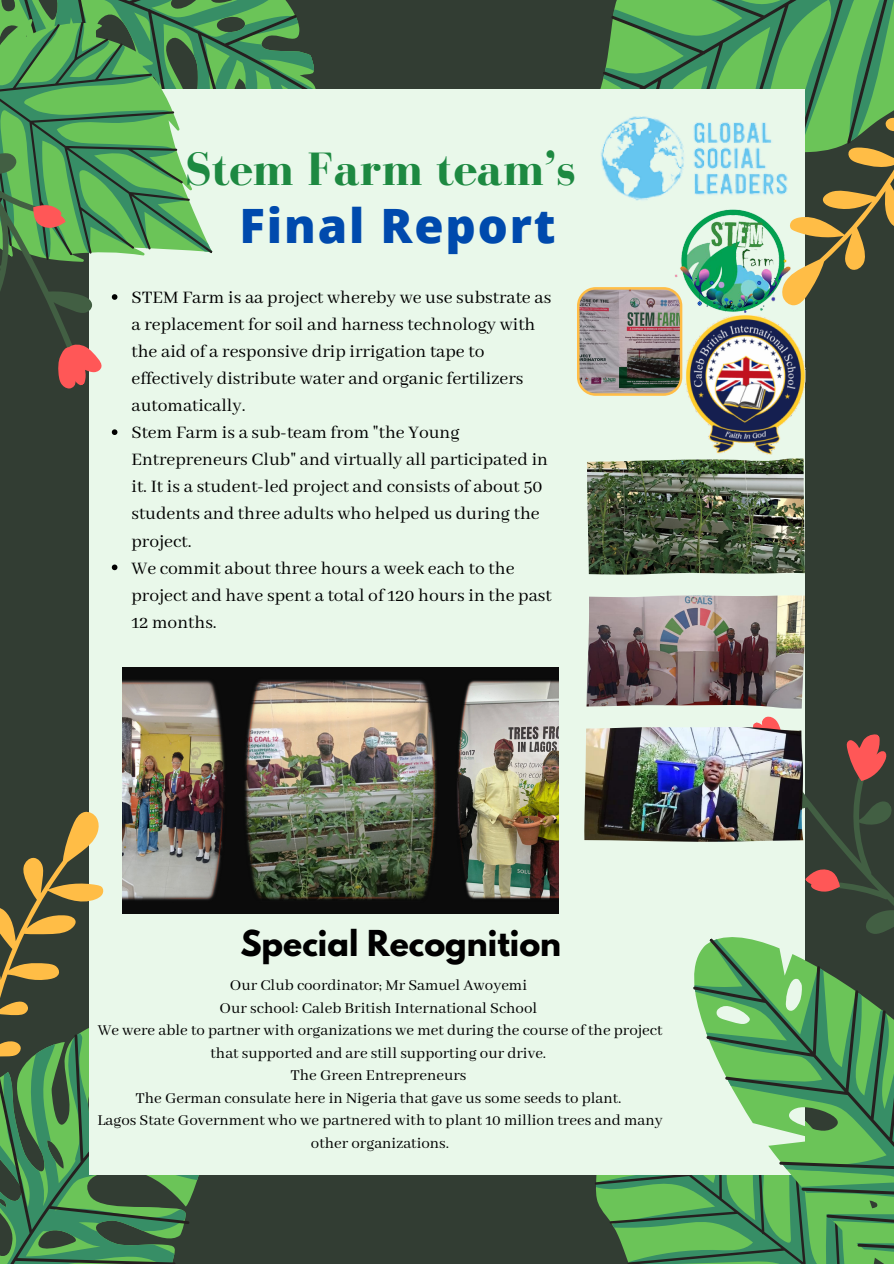
<style>
.page{position:relative;width:894px;height:1264px;background:#fff}
.page>*{position:absolute;margin:0;border:0;box-sizing:border-box;transform-origin:0 0}
.t1{font:700 48px "Bodoni FLF";color:#1d8941}
.t2{font:800 47.4px "Open Sans";letter-spacing:.04em;color:#004aad}
.t3{font:700 31.65px "League Spartan";color:#000}
.t4{font:19.5px/27px "Abhaya Libre";color:#000}
.t5{font:16.8px/22.5px "Abhaya Libre";color:#000;text-align:center}
</style>
<div class="page">
<div style="left:0;top:0;width:893px;height:1263px;background:#323d33"></div>
<svg style="left:282px;top:0;width:34px;height:89px"></svg>
<svg style="left:607px;top:0;width:286px;height:56px;background:#509f57"></svg>
<svg style="left:595px;top:1175px;width:38px;height:88px"></svg>
<svg style="left:0;top:1098px;width:199px;height:165px"></svg>
<div style="left:89px;top:89px;width:715px;height:1086px;background:#e9f8ea"></div>
<svg style="left:734px;top:41px;width:159px;height:268px"></svg>
<svg style="left:0;top:811px;width:152px;height:287px"></svg>
<svg style="left:0;top:0;width:280px;height:256px"></svg>
<svg style="left:634px;top:939px;width:259px;height:324px"></svg>
<svg style="left:711px;top:668px;width:182px;height:329px"></svg>
<img style="left:600px;top:56px;width:262px;height:182px">
<img style="left:672px;top:195px;width:125px;height:114px">
<img style="left:682px;top:309px;width:124px;height:150px">
<img style="left:587px;top:458px;width:217px;height:116px">
<img style="left:586px;top:595px;width:218px;height:113px">
<img style="left:584px;top:725px;width:218px;height:117px">
<img style="left:122px;top:668px;width:436px;height:245px">
<img style="left:577px;top:287px;width:105px;height:109px">
<svg style="left:0;top:85px;width:131px;height:304px"></svg>
<svg style="left:112px;top:429px;width:5px;height:6px"></svg>
<svg style="left:112px;top:564px;width:5px;height:6px"></svg>
<p class="t1" style="left:185px;top:143px;width:392px">Stem Farm team’s</p>
<p class="t2" style="left:239px;top:192px;width:318px">Final Report</p>
<p class="t4" style="left:131px;top:285px;width:421px">STEM Farm is aa project whereby we use substrate as a replacement for soil and harness technology with the aid of a responsive drip irrigation tape to effectively distribute water and organic fertilizers automatically.</p>
<p class="t4" style="left:131px;top:420px;width:418px">Stem Farm is a sub-team from "the Young Entrepreneurs Club" and virtually all participated in it. It is a student-led project and consists of about 50 students and three adults who helped us during the project.</p>
<p class="t4" style="left:131px;top:555px;width:421px">We commit about three hours a week each to the project and have spent a total of 120 hours in the past<br>12 months.</p>
<p class="t3" style="left:240px;top:927px;width:322px">Special Recognition</p>
<p class="t5" style="left:230px;top:974px;width:299px">Our Club coordinator; Mr Samuel Awoyemi</p>
<p class="t5" style="left:219px;top:997px;width:319px">Our school: Caleb British International School</p>
<p class="t5" style="left:98px;top:1019px;width:566px">We were able to partner with organizations we met during the course of the project that supported and are still supporting our drive.</p>
<p class="t5" style="left:290px;top:1064px;width:177px">The Green Entrepreneurs</p>
<p class="t5" style="left:135px;top:1087px;width:487px">The German consulate here in Nigeria that gave us some seeds to plant.</p>
<p class="t5" style="left:97px;top:1109px;width:566px">Lagos State Government who we partnered with to plant 10 million trees and many other organizations.</p>
</div>
